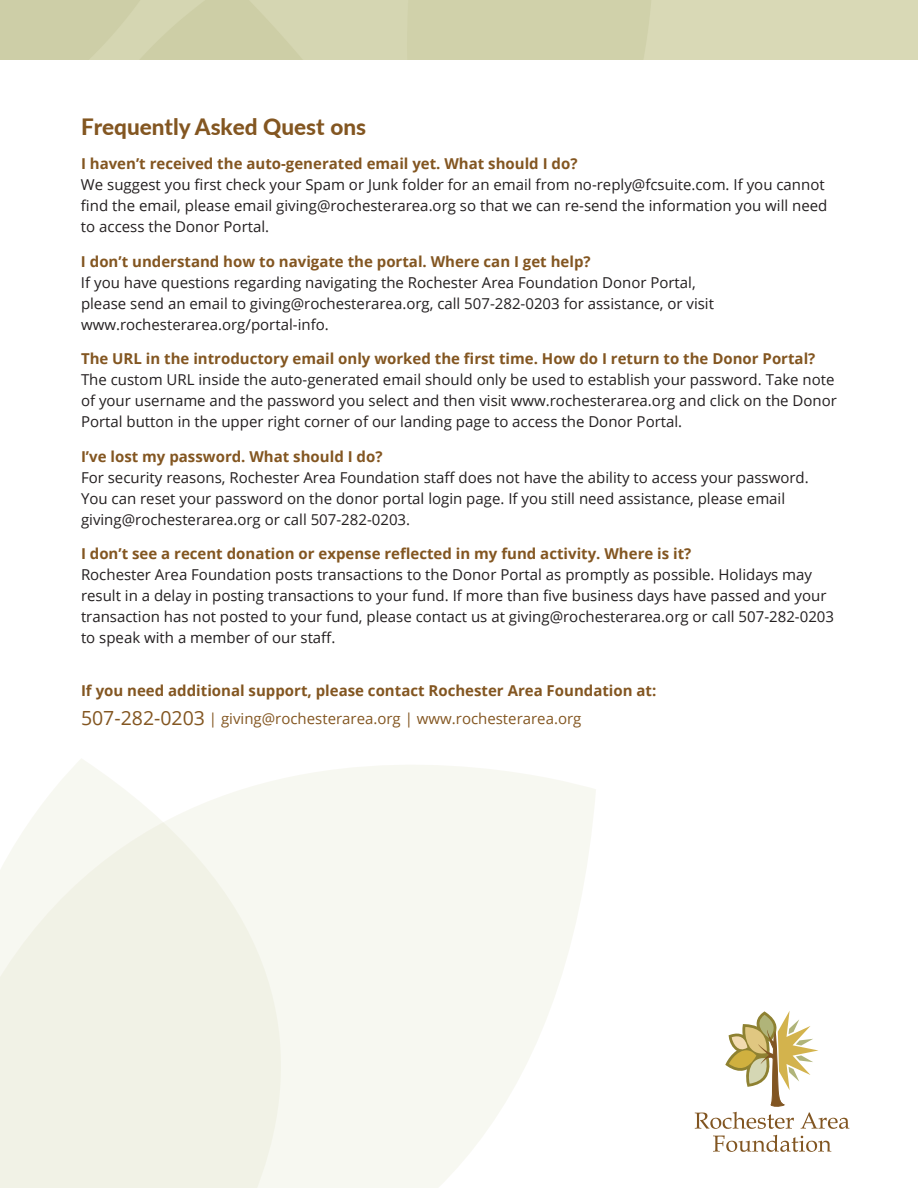
<style>
.page{position:relative;width:918px;height:1188px;background:#fff}
.page>*{position:absolute;margin:0;border:0;box-sizing:border-box;transform-origin:0 0}
.t1{font:800 22.5px "Lato";color:#835621}
.t2{font:15px/21px "Open Sans";color:#231f20}
.t3{font:700 15px/27.8px "Open Sans";color:#835621}
.s1{font-weight:700;color:#835621}
.s2{font-weight:400;font-size:19.5px}
.s3{font-weight:400}
</style>
<div class="page">
<svg style="left:317px;top:765px;width:279px;height:423px;fill:#f7f8f1"></svg>
<svg style="left:0;top:759px;width:317px;height:429px;fill:#f1f2e6"></svg>
<svg style="left:695px;top:1011px;width:154px;height:118px"></svg>
<svg style="left:713px;top:1135px;width:118px;height:17px"></svg>
<p class="t1" style="left:81px;top:110px;width:287px">Frequently Asked Quest ons</p>
<p class="t2" style="left:81px;top:153px;width:748px"><span class="s1">I haven’t received the auto-generated email yet. What should I do?<br></span>We suggest you first check your Spam or Junk folder for an email from no-reply@fcsuite.com. If you cannot find the email, please email giving@rochesterarea.org so that we can re-send the information you will need to access the Donor Portal.</p>
<p class="t2" style="left:81px;top:250px;width:635px"><span class="s1">I don’t understand how to navigate the portal. Where can I get help?<br></span>If you have questions regarding navigating the Rochester Area Foundation Donor Portal, please send an email to giving@rochesterarea.org, call 507-282-0203 for assistance, or visit www.rochesterarea.org/portal-info.</p>
<p class="t2" style="left:81px;top:348px;width:757px"><span class="s1">The URL in the introductory email only worked the first time. How do I return to the Donor Portal?<br></span>The custom URL inside the auto-generated email should only be used to establish your password. Take note of your username and the password you select and then visit www.rochesterarea.org and click on the Donor Portal button in the upper right corner of our landing page to access the Donor Portal.</p>
<p class="t2" style="left:81px;top:445px;width:729px"><span class="s1">I’ve lost my password. What should I do?<br></span>For security reasons, Rochester Area Foundation staff does not have the ability to access your password.<br>You can reset your password on the donor portal login page. If you still need assistance, please email giving@rochesterarea.org or call 507-282-0203.</p>
<p class="t2" style="left:81px;top:543px;width:755px"><span class="s1">I don’t see a recent donation or expense reflected in my fund activity. Where is it?<br></span>Rochester Area Foundation posts transactions to the Donor Portal as promptly as possible. Holidays may result in a delay in posting transactions to your fund. If more than five business days have passed and your transaction has not posted to your fund, please contact us at giving@rochesterarea.org or call 507-282-0203 to speak with a member of our staff.</p>
<p class="t3" style="left:81px;top:676px;width:577px">If you need additional support, please contact Rochester Area Foundation at:<br><span class="s2">507-282-0203</span> <span class="s3">| giving@rochesterarea.org | www.rochesterarea.org</span></p>
</div>
